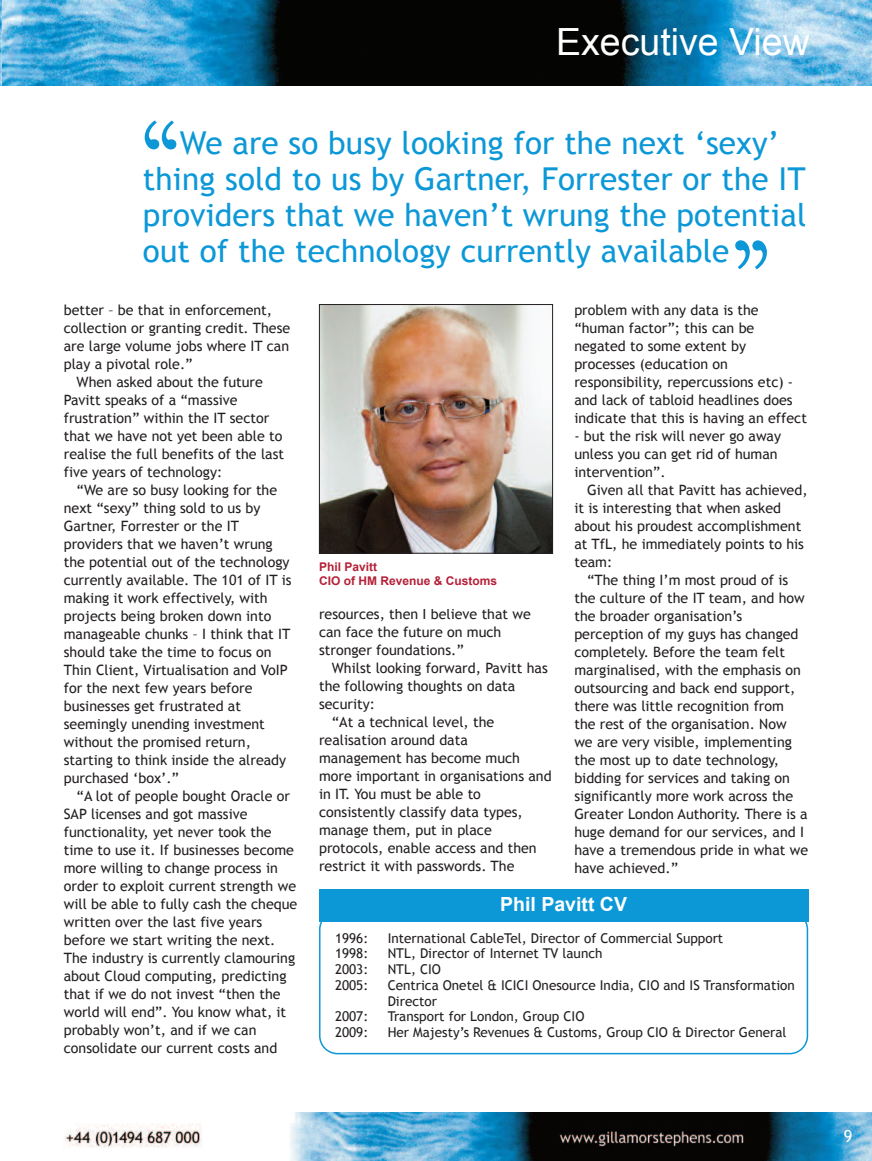
<style>
.page{position:relative;width:872px;height:1161px;background:#fff}
.page>*{position:absolute;margin:0;border:0;box-sizing:border-box;transform-origin:0 0}
.t1{font:500 126px "Berkeley Std";color:#0c98d7}
.t2{font:37.5px "Arial";color:#fff}
.t3{font:31.5px/36px "Trebuchet MS";letter-spacing:.005em;color:#0c98d7}
.t4{font:700 19.5px "Arial";color:#fff}
.t5{font:16.5px "Trebuchet MS";color:#fff}
.t6{font:14.25px/18px "Trebuchet MS";color:#231f20}
.t7{font:13.5px/15.8px "Trebuchet MS";color:#231f20}
.t8{font:700 12px/14.4px "Arial";color:#b52037}
</style>
<div class="page">
<img style="left:0;top:0;width:872px;height:86px">
<img style="left:64px;top:1112px;width:808px;height:49px">
<svg style="left:319px;top:922px;width:489px;height:132px"></svg>
<div style="left:319px;top:890px;width:489px;height:32px;background:#0c98d7"></div>
<img style="left:321px;top:306px;width:230px;height:246px">
<div style="left:319px;top:304px;width:234px;height:250px;border:1px solid #231f20"></div>
<h2 class="t2" style="left:556px;top:21px;width:255px">Executive View</h2>
<h1 class="t1" style="left:139px;top:114px;width:43px">‘‘</h1>
<h3 class="t3" style="left:143px;top:125px;width:665px;text-indent:37px">We are so busy looking for the next ‘sexy’ thing sold to us by Gartner, Forrester or the IT providers that we haven’t wrung the potential out of the technology currently available</h3>
<h1 class="t1" style="left:731px;top:234px;width:43px">’’</h1>
<p class="t6" style="left:64px;top:301px;width:210px">better – be that in enforcement,</p>
<p class="t6" style="left:64px;top:319px;width:228px">collection or granting credit. These</p>
<p class="t6" style="left:64px;top:337px;width:227px">are large volume jobs where IT can</p>
<p class="t6" style="left:64px;top:355px;width:130px">play a pivotal role.”</p>
<p class="t6" style="left:77px;top:373px;width:188px">When asked about the future</p>
<p class="t6" style="left:64px;top:391px;width:175px">Pavitt speaks of a “massive</p>
<p class="t6" style="left:64px;top:409px;width:207px">frustration” within the IT sector</p>
<p class="t6" style="left:64px;top:427px;width:220px">that we have not yet been able to</p>
<p class="t6" style="left:64px;top:445px;width:222px">realise the full benefits of the last</p>
<p class="t6" style="left:64px;top:463px;width:160px">five years of technology:</p>
<p class="t6" style="left:77px;top:481px;width:202px">“We are so busy looking for the</p>
<p class="t6" style="left:64px;top:499px;width:198px">next “sexy” thing sold to us by</p>
<p class="t6" style="left:64px;top:517px;width:177px">Gartner, Forrester or the IT</p>
<p class="t6" style="left:64px;top:535px;width:210px">providers that we haven’t wrung</p>
<p class="t6" style="left:64px;top:553px;width:227px">the potential out of the technology</p>
<p class="t6" style="left:64px;top:571px;width:229px">currently available. The 101 of IT is</p>
<p class="t6" style="left:64px;top:589px;width:205px">making it work effectively, with</p>
<p class="t6" style="left:64px;top:607px;width:209px">projects being broken down into</p>
<p class="t6" style="left:64px;top:625px;width:228px">manageable chunks – I think that IT</p>
<p class="t6" style="left:64px;top:643px;width:209px">should take the time to focus on</p>
<p class="t6" style="left:64px;top:661px;width:225px">Thin Client, Virtualisation and VoIP</p>
<p class="t6" style="left:64px;top:679px;width:190px">for the next few years before</p>
<p class="t6" style="left:64px;top:697px;width:179px">businesses get frustrated at</p>
<p class="t6" style="left:64px;top:715px;width:203px">seemingly unending investment</p>
<p class="t6" style="left:64px;top:733px;width:189px">without the promised return,</p>
<p class="t6" style="left:64px;top:751px;width:224px">starting to think inside the already</p>
<p class="t6" style="left:64px;top:769px;width:117px">purchased ‘box’.”</p>
<p class="t6" style="left:77px;top:787px;width:215px">“A lot of people bought Oracle or</p>
<p class="t6" style="left:64px;top:805px;width:185px">SAP licenses and got massive</p>
<p class="t6" style="left:64px;top:823px;width:209px">functionality, yet never took the</p>
<p class="t6" style="left:64px;top:841px;width:232px">time to use it. If businesses become</p>
<p class="t6" style="left:64px;top:859px;width:215px">more willing to change process in</p>
<p class="t6" style="left:64px;top:877px;width:234px">order to exploit current strength we</p>
<p class="t6" style="left:64px;top:895px;width:235px">will be able to fully cash the cheque</p>
<p class="t6" style="left:64px;top:913px;width:200px">written over the last five years</p>
<p class="t6" style="left:64px;top:931px;width:213px">before we start writing the next.</p>
<p class="t6" style="left:64px;top:949px;width:233px">The industry is currently clamouring</p>
<p class="t6" style="left:64px;top:967px;width:224px">about Cloud computing, predicting</p>
<p class="t6" style="left:64px;top:985px;width:218px">that if we do not invest “then the</p>
<p class="t6" style="left:64px;top:1003px;width:224px">world will end”. You know what, it</p>
<p class="t6" style="left:64px;top:1021px;width:194px">probably won’t, and if we can</p>
<p class="t6" style="left:64px;top:1039px;width:215px">consolidate our current costs and</p>
<p class="t8" style="left:319px;top:560px;width:180px">Phil Pavitt<br>CIO of HM Revenue &amp; Customs</p>
<p class="t6" style="left:319px;top:605px;width:213px">resources, then I believe that we can face the future on much stronger foundations.”</p>
<p class="t6" style="left:332px;top:659px;width:217px">Whilst looking forward, Pavitt has</p>
<p class="t6" style="left:319px;top:677px;width:198px">the following thoughts on data</p>
<p class="t6" style="left:319px;top:695px;width:57px">security:</p>
<p class="t6" style="left:332px;top:713px;width:164px">“At a technical level, the</p>
<p class="t6" style="left:319px;top:731px;width:150px">realisation around data</p>
<p class="t6" style="left:319px;top:749px;width:202px">management has become much</p>
<p class="t6" style="left:319px;top:767px;width:234px">more important in organisations and</p>
<p class="t6" style="left:319px;top:785px;width:163px">in IT. You must be able to</p>
<p class="t6" style="left:319px;top:803px;width:205px">consistently classify data types,</p>
<p class="t6" style="left:319px;top:821px;width:174px">manage them, put in place</p>
<p class="t6" style="left:319px;top:839px;width:219px">protocols, enable access and then</p>
<p class="t6" style="left:319px;top:857px;width:197px">restrict it with passwords. The</p>
<p class="t6" style="left:574px;top:301px;width:234px">problem with any data is the “human factor”; this can be negated to some extent by processes (education on responsibility, repercussions etc) - and lack of tabloid headlines does indicate that this is having an effect</p>
<p class="t6" style="left:574px;top:427px;width:208px">- but the risk will never go away unless you can get rid of human intervention”.</p>
<p class="t6" style="left:574px;top:481px;width:235px;text-indent:13px">Given all that Pavitt has achieved, it is interesting that when asked about his proudest accomplishment at TfL, he immediately points to his team:</p>
<p class="t6" style="left:574px;top:571px;width:235px;text-indent:13px">“The thing I’m most proud of is the culture of the IT team, and how the broader organisation’s perception of my guys has changed completely. Before the team felt marginalised, with the emphasis on outsourcing and back end support, there was little recognition from the rest of the organisation. Now we are very visible, implementing the most up to date technology, bidding for services and taking on significantly more work across the<br>Greater London Authority. There is a huge demand for our services, and I have a tremendous pride in what we have achieved.”</p>
<h3 class="t4" style="left:500px;top:893px;width:128px">Phil Pavitt CV</h3>
<p class="t7" style="left:335px;top:930px;width:35px">1996:</p>
<p class="t7" style="left:388px;top:930px;width:337px">International CableTel, Director of Commercial Support</p>
<p class="t7" style="left:335px;top:946px;width:35px">1998:</p>
<p class="t7" style="left:388px;top:946px;width:216px">NTL, Director of Internet TV launch</p>
<p class="t7" style="left:335px;top:961px;width:35px">2003:</p>
<p class="t7" style="left:388px;top:961px;width:55px">NTL, CIO</p>
<p class="t7" style="left:335px;top:977px;width:35px">2005:</p>
<p class="t7" style="left:388px;top:977px;width:408px">Centrica Onetel &amp; ICICI Onesource India, CIO and IS Transformation<br>Director</p>
<p class="t7" style="left:335px;top:1009px;width:35px">2007:</p>
<p class="t7" style="left:388px;top:1009px;width:198px">Transport for London, Group CIO</p>
<p class="t7" style="left:335px;top:1024px;width:35px">2009:</p>
<p class="t7" style="left:388px;top:1024px;width:400px">Her Majesty’s Revenues &amp; Customs, Group CIO &amp; Director General</p>
<p class="t5" style="left:843px;top:1126px;width:10px">9</p>
</div>
